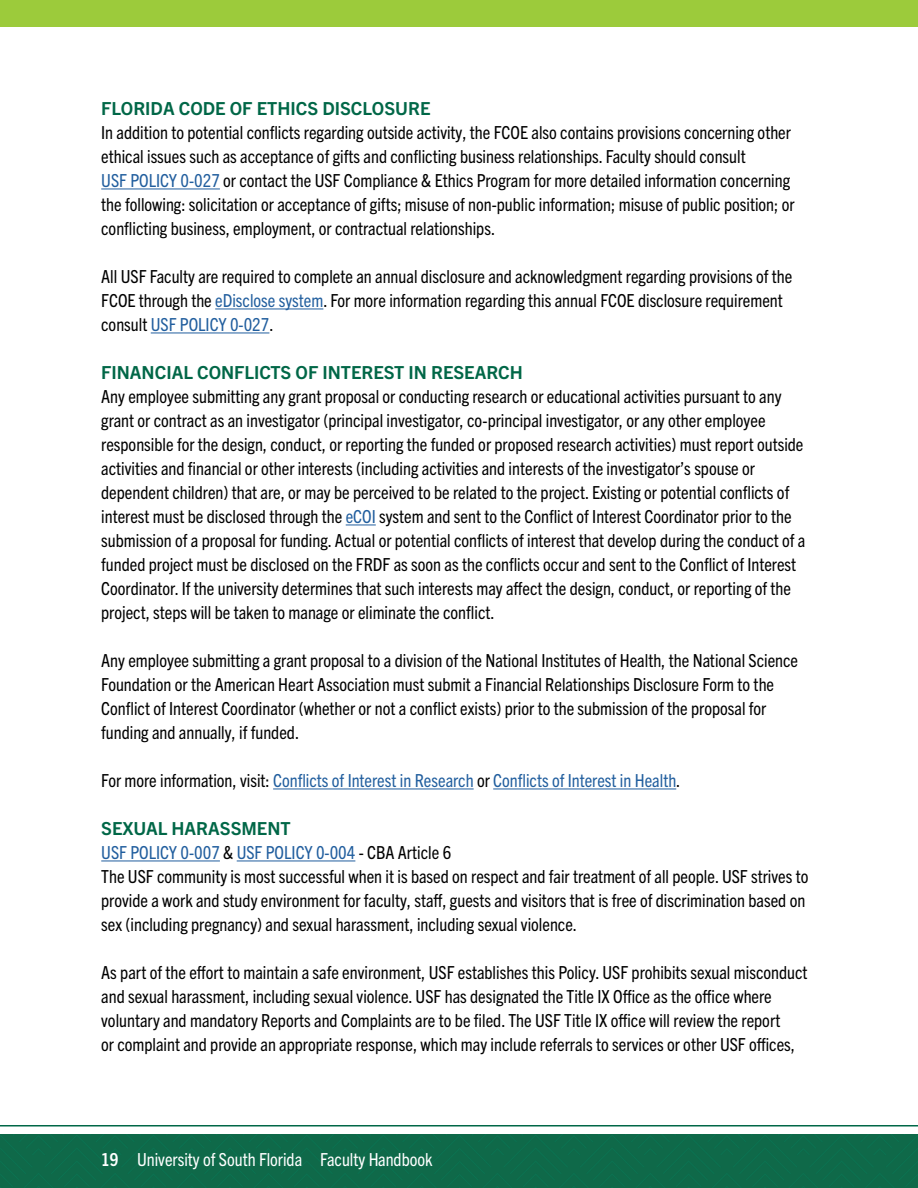
<style>
.page{position:relative;width:918px;height:1188px;background:#fff}
.page>*{position:absolute;margin:0;border:0;box-sizing:border-box;transform-origin:0 0}
.t1{font:condensed 18px/24px "Trade Gothic Next LT Pro";color:#000}
.t2{font:condensed 18px "Trade Gothic Next LT Pro";color:#215e9e}
.t3{font:700 18px "Trade Gothic Next LT Pro";color:#006747}
.t4{font:condensed 18px "Trade Gothic Next LT Pro";color:#fff}
.s1{color:#215e9e}
.s2{color:#000}
.s3{font-weight:700;font-stretch:normal;color:#006747}
.s4{font-weight:700}
</style>
<div class="page">
<hr style="left:0;top:1125px;width:918px;height:1px;background:#006747">
<div style="left:0;top:1134px;width:918px;height:54px;background:#0f6949"></div>
<div style="left:0;top:0;width:918px;height:27px;background:#9ccb3b"></div>
<hr style="left:101px;top:189px;width:119px;height:1px;background:#215e9e">
<hr style="left:215px;top:309px;width:108px;height:1px;background:#215e9e">
<hr style="left:151px;top:333px;width:118px;height:1px;background:#215e9e">
<hr style="left:346px;top:525px;width:30px;height:1px;background:#215e9e">
<hr style="left:273px;top:789px;width:201px;height:1px;background:#215e9e">
<hr style="left:493px;top:789px;width:183px;height:1px;background:#215e9e">
<hr style="left:101px;top:861px;width:119px;height:1px;background:#215e9e">
<hr style="left:237px;top:861px;width:118px;height:1px;background:#215e9e">
<p class="t3" style="left:101px;top:96px;width:331px">FLORIDA CODE OF ETHICS DISCLOSURE</p>
<p class="t1" style="left:101px;top:119px;width:695px">In addition to potential conflicts regarding outside activity, the FCOE also contains provisions concerning other ethical issues such as acceptance of gifts and conflicting business relationships. Faculty should consult<br><span class="s1">USF POLICY 0-027</span> or contact the USF Compliance &amp; Ethics Program for more detailed information concerning the following: solicitation or acceptance of gifts; misuse of non-public information; misuse of public position; or conflicting business, employment, or contractual relationships.</p>
<p class="t1" style="left:101px;top:263px;width:693px">All USF Faculty are required to complete an annual disclosure and acknowledgment regarding provisions of the<br>FCOE through the <span class="s1">eDisclose system</span>. For more information regarding this annual FCOE disclosure requirement consult <span class="s1">USF POLICY 0-027</span>.</p>
<p class="t3" style="left:101px;top:360px;width:423px">FINANCIAL CONFLICTS OF INTEREST IN RESEARCH</p>
<p class="t1" style="left:101px;top:383px;width:706px">Any employee submitting any grant proposal or conducting research or educational activities pursuant to any grant or contract as an investigator (principal investigator, co-principal investigator, or any other employee responsible for the design, conduct, or reporting the funded or proposed research activities) must report outside activities and financial or other interests (including activities and interests of the investigator’s spouse or dependent children) that are, or may be perceived to be related to the project. Existing or potential conflicts of interest must be disclosed through the <span class="s1">eCOI</span> system and sent to the Conflict of Interest Coordinator prior to the submission of a proposal for funding. Actual or potential conflicts of interest that develop during the conduct of a funded project must be disclosed on the FRDF as soon as the conflicts occur and sent to the Conflict of Interest Coordinator. If the university determines that such interests may affect the design, conduct, or reporting of the project, steps will be taken to manage or eliminate the conflict.</p>
<p class="t1" style="left:101px;top:647px;width:698px">Any employee submitting a grant proposal to a division of the National Institutes of Health, the National Science Foundation or the American Heart Association must submit a Financial Relationships Disclosure Form to the Conflict of Interest Coordinator (whether or not a conflict exists) prior to the submission of the proposal for funding and annually, if funded.</p>
<p class="t2" style="left:101px;top:768px;width:578px"><span class="s2">For more information, visit:</span> Conflicts of Interest in Research <span class="s2">or</span> Conflicts of Interest in Health<span class="s2">.</span></p>
<p class="t1" style="left:101px;top:815px;width:709px"><span class="s3">SEXUAL HARASSMENT<br></span><span class="s1">USF POLICY 0-007</span> &amp; <span class="s1">USF POLICY 0-004</span> - CBA Article 6<br>The USF community is most successful when it is based on respect and fair treatment of all people. USF strives to provide a work and study environment for faculty, staff, guests and visitors that is free of discrimination based on sex (including pregnancy) and sexual harassment, including sexual violence.</p>
<p class="t1" style="left:101px;top:959px;width:708px">As part of the effort to maintain a safe environment, USF establishes this Policy. USF prohibits sexual misconduct and sexual harassment, including sexual violence. USF has designated the Title IX Office as the office where voluntary and mandatory Reports and Complaints are to be filed. The USF Title IX office will review the report<br>or complaint and provide an appropriate response, which may include referrals to services or other USF offices,</p>
<p class="t4" style="left:101px;top:1147px;width:333px"><span class="s4">19</span> University of South Florida Faculty Handbook</p>
</div>
